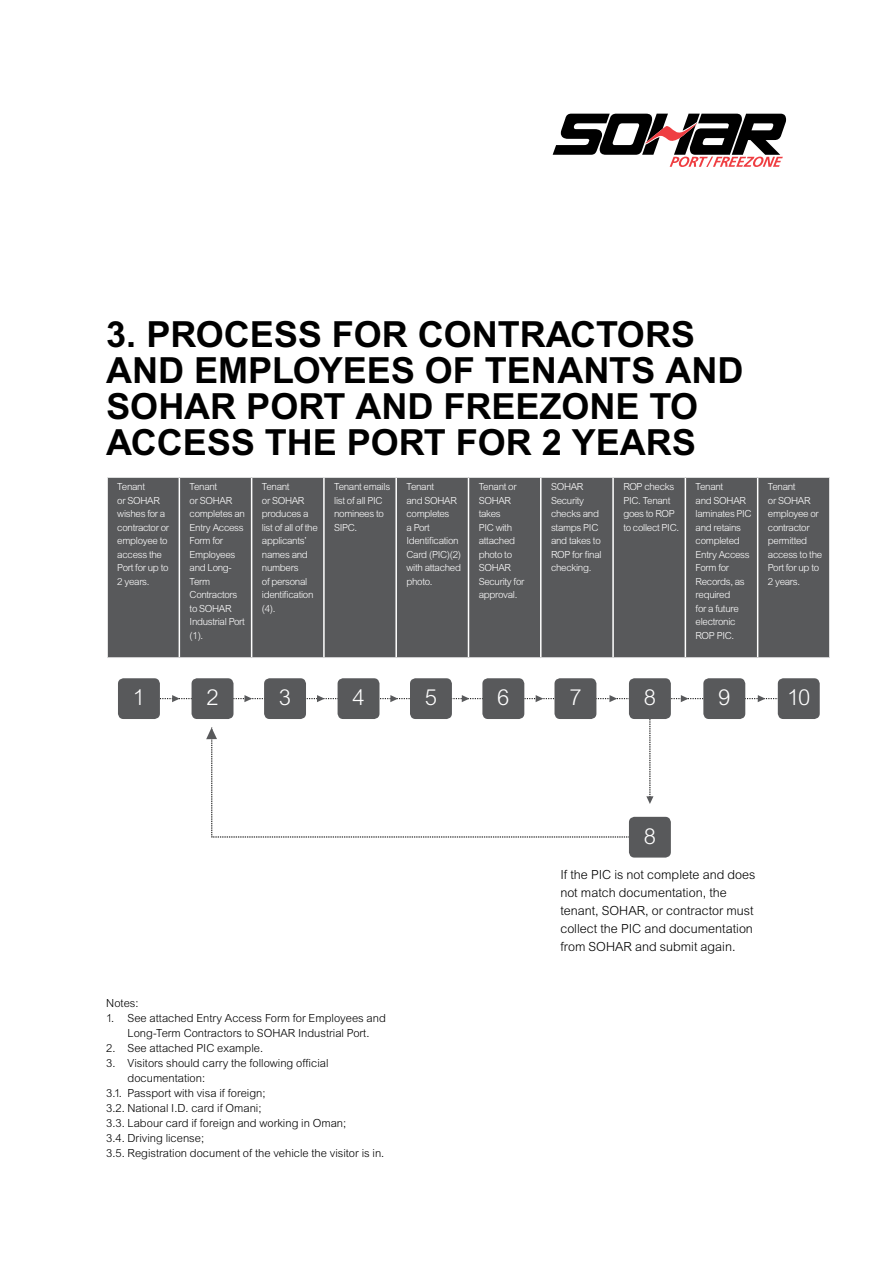
<style>
.page{position:relative;width:893px;height:1263px;background:#fff}
.page>*{position:absolute;margin:0;border:0;box-sizing:border-box;transform-origin:0 0}
.t1{font:36px/36px "Arial Bold PL";color:#000}
.t2{font:23.7px "Arial";color:#fff}
.t3{font:13.5px/18px "Arial";color:#000}
.t4{font:12px/15px "Arial";color:#000;text-align:center}
.t5{font:10.5px/13.5px "Arial";letter-spacing:-.03em;color:#fff}
</style>
<div class="page">
<svg style="left:553px;top:114px;width:233px;height:53px"></svg>
<div style="left:118px;top:678px;width:42px;height:41px;background:#58595b;border-radius:6px"></div>
<div style="left:192px;top:678px;width:41px;height:41px;background:#58595b;border-radius:6px"></div>
<div style="left:264px;top:678px;width:42px;height:41px;background:#58595b;border-radius:6px"></div>
<div style="left:338px;top:678px;width:41px;height:41px;background:#58595b;border-radius:6px"></div>
<div style="left:410px;top:678px;width:42px;height:41px;background:#58595b;border-radius:6px"></div>
<div style="left:482px;top:678px;width:42px;height:41px;background:#58595b;border-radius:6px"></div>
<div style="left:554px;top:678px;width:42px;height:41px;background:#58595b;border-radius:6px"></div>
<div style="left:629px;top:678px;width:42px;height:41px;background:#58595b;border-radius:6px"></div>
<div style="left:629px;top:817px;width:42px;height:40px;background:#58595b;border-radius:6px"></div>
<div style="left:703px;top:678px;width:42px;height:41px;background:#58595b;border-radius:6px"></div>
<div style="left:778px;top:678px;width:42px;height:41px;background:#58595b;border-radius:6px"></div>
<svg style="left:160px;top:695px;width:618px;height:7px"></svg>
<svg style="left:206px;top:727px;width:421px;height:111px"></svg>
<div style="left:108px;top:478px;width:721px;height:179px;background:#58595b"></div>
<hr style="left:757px;top:478px;width:1px;height:179px;background:#fff">
<hr style="left:685px;top:478px;width:1px;height:179px;background:#fff">
<hr style="left:612px;top:478px;width:2px;height:179px;background:#fff">
<hr style="left:540px;top:478px;width:2px;height:179px;background:#fff">
<hr style="left:468px;top:478px;width:1px;height:179px;background:#fff">
<hr style="left:395px;top:478px;width:2px;height:179px;background:#fff">
<hr style="left:323px;top:478px;width:2px;height:179px;background:#fff">
<hr style="left:251px;top:478px;width:1px;height:179px;background:#fff">
<hr style="left:179px;top:478px;width:1px;height:179px;background:#fff">
<svg style="left:646px;top:719px;width:7px;height:85px"></svg>
<h1 class="t1" style="left:106px;top:316px;width:638px">3. PROCESS FOR CONTRACTORS<br>AND EMPLOYEES OF TENANTS AND<br>SOHAR PORT AND FREEZONE TO<br>ACCESS THE PORT FOR 2 YEARS</h1>
<p class="t5" style="left:117px;top:481px;width:53px">Tenant<br>or SOHAR wishes for a contractor or employee to access the<br>Port for up to<br>2 years.</p>
<p class="t5" style="left:190px;top:481px;width:57px">Tenant<br>or SOHAR completes an<br>Entry Access<br>Form for<br>Employees and Long-<br>Term<br>Contractors to SOHAR<br>Industrial Port (1).</p>
<p class="t5" style="left:262px;top:481px;width:57px">Tenant<br>or SOHAR produces a list of all of the applicants’ names and numbers<br>of personal identification (4).</p>
<p class="t5" style="left:334px;top:481px;width:58px">Tenant emails list of all PIC nominees to<br>SIPC.</p>
<p class="t5" style="left:406px;top:481px;width:56px">Tenant<br>and SOHAR completes<br>a Port<br>Identification<br>Card (PIC)(2) with attached photo.</p>
<p class="t5" style="left:479px;top:481px;width:47px">Tenant or<br>SOHAR takes<br>PIC with attached photo to<br>SOHAR<br>Security for approval.</p>
<p class="t5" style="left:551px;top:481px;width:52px">SOHAR<br>Security checks and stamps PIC and takes to<br>ROP for final checking.</p>
<p class="t5" style="left:623px;top:481px;width:57px">ROP checks<br>PIC. Tenant goes to ROP to collect PIC.</p>
<p class="t5" style="left:696px;top:481px;width:58px">Tenant<br>and SOHAR laminates PIC and retains completed<br>Entry Access<br>Form for<br>Records, as required<br>for a future electronic<br>ROP PIC.</p>
<p class="t5" style="left:768px;top:481px;width:56px">Tenant<br>or SOHAR employee or contractor permitted access to the<br>Port for up to<br>2 years.</p>
<h2 class="t2" style="left:133px;top:682px;width:14px">1</h2>
<h2 class="t2" style="left:206px;top:682px;width:14px">2</h2>
<h2 class="t2" style="left:279px;top:682px;width:14px">3</h2>
<h2 class="t2" style="left:352px;top:682px;width:14px">4</h2>
<h2 class="t2" style="left:425px;top:682px;width:14px">5</h2>
<h2 class="t2" style="left:497px;top:682px;width:14px">6</h2>
<h2 class="t2" style="left:569px;top:682px;width:14px">7</h2>
<h2 class="t2" style="left:644px;top:682px;width:14px">8</h2>
<h2 class="t2" style="left:644px;top:820px;width:14px">8</h2>
<h2 class="t2" style="left:718px;top:682px;width:14px">9</h2>
<h2 class="t2" style="left:787px;top:682px;width:25px">10</h2>
<p class="t4" style="left:106px;top:996px;width:34px">Notes:</p>
<p class="t4" style="left:106px;top:1011px;width:281px">1. See attached Entry Access Form for Employees and<br>Long-Term Contractors to SOHAR Industrial Port.</p>
<p class="t4" style="left:106px;top:1041px;width:158px">2. See attached PIC example.</p>
<p class="t4" style="left:106px;top:1056px;width:224px">3. Visitors should carry the following official</p>
<p class="t4" style="left:128px;top:1071px;width:79px">documentation:</p>
<p class="t4" style="left:106px;top:1086px;width:161px">3.1. Passport with visa if foreign;</p>
<p class="t4" style="left:106px;top:1101px;width:157px">3.2. National I.D. card if Omani;</p>
<p class="t4" style="left:106px;top:1116px;width:241px">3.3. Labour card if foreign and working in Oman;</p>
<p class="t4" style="left:106px;top:1131px;width:99px">3.4. Driving license;</p>
<p class="t4" style="left:106px;top:1146px;width:280px">3.5. Registration document of the vehicle the visitor is in.</p>
<p class="t3" style="left:560px;top:867px;width:197px">If the PIC is not complete and does not match documentation, the tenant, SOHAR, or contractor must collect the PIC and documentation from SOHAR and submit again.</p>
</div>
